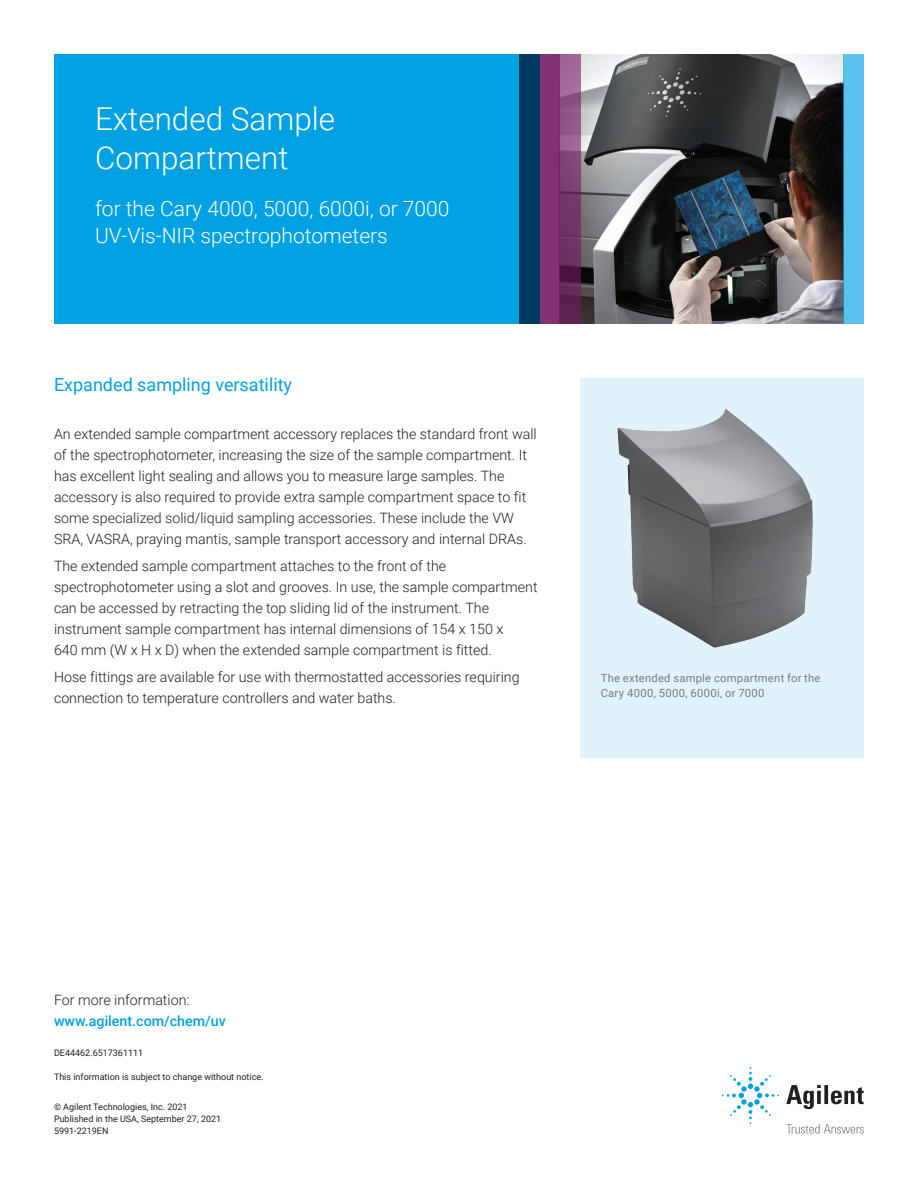
<style>
.page{position:relative;width:918px;height:1188px;background:#fff}
.page>*{position:absolute;margin:0;border:0;box-sizing:border-box;transform-origin:0 0}
.FLYER_front_photo_he{font:300 31.5px/39px "Roboto";color:#fff}
.FLYER_front_photo_su{font:300 21px/27px "Roboto";color:#fff}
.FLYER_front_intro_te{font:18px "Roboto";color:#00a1e3}
.FLYER_text_black{font:300 14.25px/21px "Roboto";color:#231f20}
.FLYER_text_black-2{font:500 14.25px/21px "Roboto";color:#00a1e3}
.FLYER_back_caption_g{font:11.25px/15px "Roboto";letter-spacing:.02em;color:#787d83}
.FLYER_Legal_Copyrigh{font:9px/12px "Roboto";color:#231f20}
.BROCHURE_Copyright{font:9px "Roboto";color:#231f20}
.BROCHURE_regulatory{font:9px "Roboto";color:#231f20}
.s1{font-weight:300;color:#231f20}
</style>
<div class="page">
<div style="left:580px;top:378px;width:284px;height:380px;background:#e1f2fb"></div>
<div style="left:54px;top:54px;width:466px;height:270px;background:#00a1e3"></div>
<img style="left:580px;top:54px;width:264px;height:270px">
<div style="left:844px;top:54px;width:20px;height:270px;background:#5ac2ec"></div>
<div style="left:520px;top:54px;width:20px;height:270px;background:#003a63"></div>
<div style="left:540px;top:54px;width:20px;height:270px;background:#843074"></div>
<svg style="left:560px;top:54px;width:20px;height:270px;background:#7a4270"></svg>
<img style="left:617px;top:408px;width:196px;height:239px">
<svg style="left:786px;top:1085px;width:78px;height:24px"></svg>
<svg style="left:722px;top:1067px;width:57px;height:57px"></svg>
<svg style="left:786px;top:1124px;width:78px;height:10px"></svg>
<p class="FLYER_front_photo_he" style="left:95px;top:99px;width:242px">Extended Sample<br>Compartment</p>
<p class="FLYER_front_photo_su" style="left:95px;top:194px;width:356px">for the Cary 4000, 5000, 6000i, or 7000<br>UV-Vis-NIR spectrophotometers</p>
<p class="FLYER_front_intro_te" style="left:54px;top:372px;width:240px">Expanded sampling versatility</p>
<p class="FLYER_text_black" style="left:54px;top:423px;width:484px">An extended sample compartment accessory replaces the standard front wall of the spectrophotometer, increasing the size of the sample compartment. It has excellent light sealing and allows you to measure large samples. The accessory is also required to provide extra sample compartment space to fit some specialized solid/liquid sampling accessories. These include the VW SRA, VASRA, praying mantis, sample transport accessory and internal DRAs.</p>
<p class="FLYER_text_black" style="left:54px;top:555px;width:485px">The extended sample compartment attaches to the front of the spectrophotometer using a slot and grooves. In use, the sample compartment can be accessed by retracting the top sliding lid of the instrument. The instrument sample compartment has internal dimensions of 154 x 150 x<br>640 mm (W x H x D) when the extended sample compartment is fitted.</p>
<p class="FLYER_text_black" style="left:54px;top:666px;width:467px">Hose fittings are available for use with thermostatted accessories requiring connection to temperature controllers and water baths.</p>
<p class="FLYER_back_caption_g" style="left:601px;top:671px;width:221px">The extended sample compartment for the<br>Cary 4000, 5000, 6000i, or 7000</p>
<p class="FLYER_text_black-2" style="left:54px;top:989px;width:173px"><span class="s1">For more information: </span>www.agilent.com/chem/uv</p>
<p class="BROCHURE_regulatory" style="left:54px;top:1047px;width:91px">DE44462.6517361111</p>
<p class="BROCHURE_Copyright" style="left:54px;top:1071px;width:211px">This information is subject to change without notice.</p>
<p class="FLYER_Legal_Copyrigh" style="left:54px;top:1100px;width:169px">© Agilent Technologies, Inc. 2021<br>Published in the USA, September 27, 2021<br>5991-2219EN</p>
</div>
